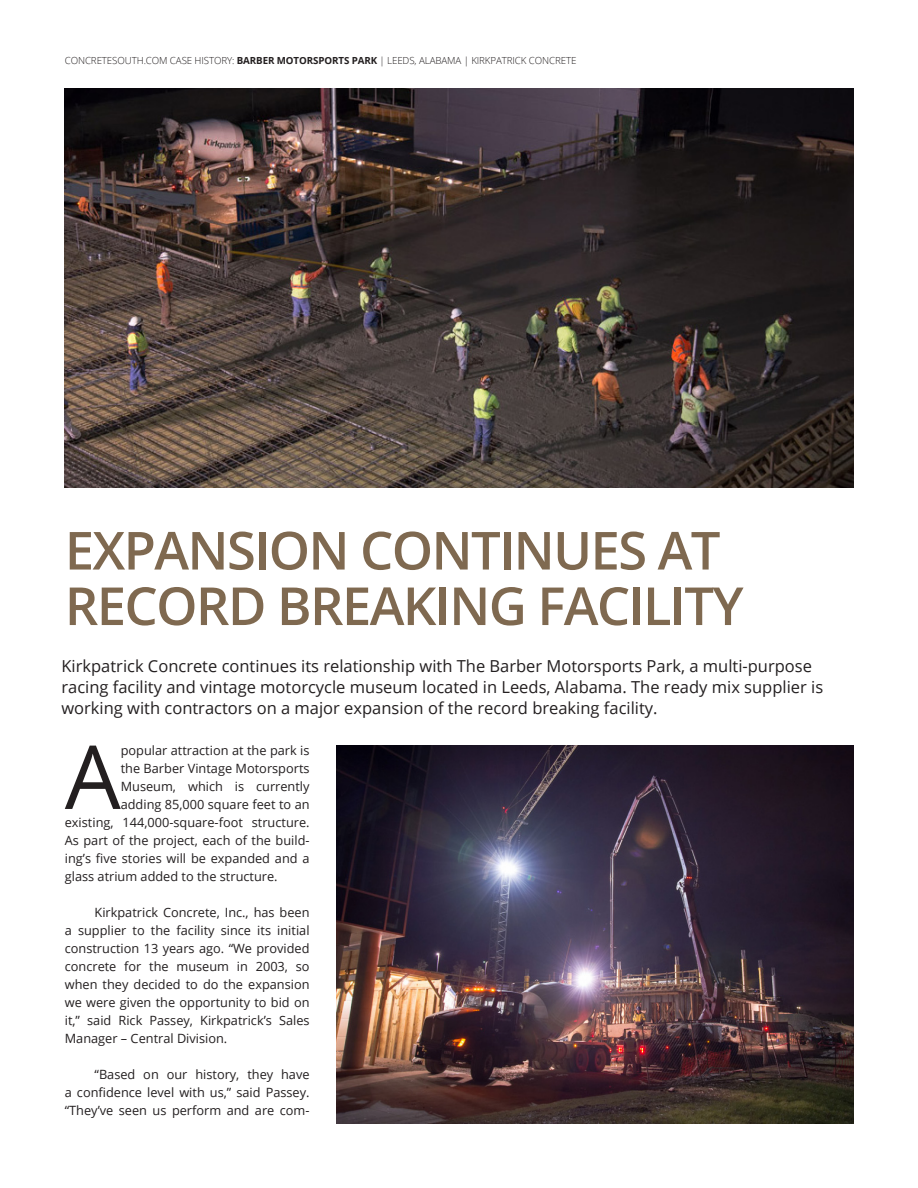
<style>
.page{position:relative;width:918px;height:1188px;background:#fff}
.page>*{position:absolute;margin:0;border:0;box-sizing:border-box;transform-origin:0 0}
.body_text__with_drop{font:88.35px "Open Sans";color:#231f20}
.Heading{font:600 52.5px "Open Sans";letter-spacing:-.03em;color:#7f6950}
.Intro{font:16.5px/21px "Open Sans";color:#231f20}
.body_text__with_inde{font:12.75px/18px "Open Sans";color:#231f20;text-align:justify}
.body_text__with_drop-2{font:12.75px "Open Sans";color:#231f20}
.photo_info__left{font:300 9.75px "Open Sans";letter-spacing:-.01em;color:#231f20}
.s1{font-weight:700}
</style>
<div class="page">
<img style="left:65px;top:89px;width:788px;height:398px">
<img style="left:337px;top:745px;width:516px;height:378px">
<p class="photo_info__left" style="left:65px;top:53px;width:513px">CONCRETESOUTH.COM CASE HISTORY: <span class="s1">BARBER MOTORSPORTS PARK</span> | LEEDS, ALABAMA | KIRKPATRICK CONCRETE</p>
<p class="Heading" style="left:65px;top:514px;width:657px">EXPANSION CONTINUES AT</p>
<p class="Heading" style="left:65px;top:570px;width:680px">RECORD BREAKING FACILITY</p>
<p class="Intro" style="left:61px;top:655px;width:763px">Kirkpatrick Concrete continues its relationship with The Barber Motorsports Park, a multi-purpose racing facility and vintage motorcycle museum located in Leeds, Alabama. The ready mix supplier is working with contractors on a major expansion of the record breaking facility.</p>
<p class="body_text__with_drop" style="left:65px;top:716px;width:57px">A</p>
<p class="body_text__with_drop-2" style="left:121px;top:742px;width:190px">popular attraction at the park is</p>
<p class="body_text__with_drop-2" style="left:121px;top:760px;width:190px">the Barber Vintage Motorsports</p>
<p class="body_text__with_drop-2" style="left:121px;top:778px;width:190px">Museum, which is currently</p>
<p class="body_text__with_drop-2" style="left:121px;top:796px;width:190px">adding 85,000 square feet to an</p>
<p class="body_text__with_drop-2" style="left:65px;top:814px;width:246px">existing, 144,000-square-foot structure.</p>
<p class="body_text__with_drop-2" style="left:65px;top:832px;width:246px">As part of the project, each of the build-</p>
<p class="body_text__with_drop-2" style="left:65px;top:850px;width:246px">ing’s five stories will be expanded and a</p>
<p class="body_text__with_drop-2" style="left:65px;top:868px;width:214px">glass atrium added to the structure.</p>
<p class="body_text__with_inde" style="left:65px;top:903px;width:246px;text-indent:30px">Kirkpatrick Concrete, Inc., has been a supplier to the facility since its initial construction 13 years ago. “We provided concrete for the museum in 2003, so when they decided to do the expansion we were given the opportunity to bid on it,” said Rick Passey, Kirkpatrick’s Sales Manager – Central Division.</p>
<p class="body_text__with_inde" style="left:65px;top:1065px;width:246px;text-indent:30px">“Based on our history, they have a confidence level with us,” said Passey. “They’ve seen us perform and are com-</p>
</div>
